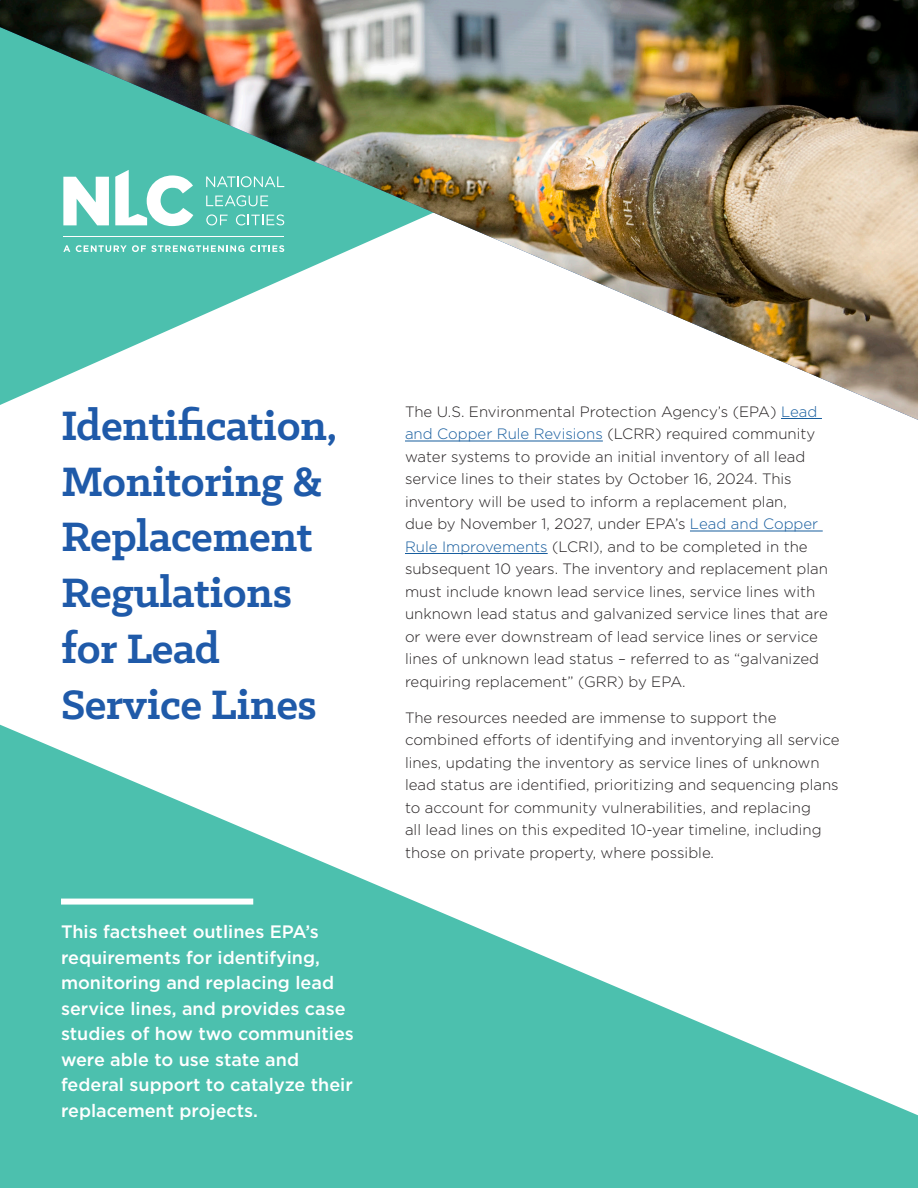
<style>
.page{position:relative;width:918px;height:1188px;background:#fff}
.page>*{position:absolute;margin:0;border:0;box-sizing:border-box;transform-origin:0 0}
.hed_1{font:700 46.5px/55.8px "Klinic Slab";letter-spacing:-.01em;color:#1f5aa9}
.Inline___Offline_Callout{font:500 18px/25.5px "Gotham";color:#fff}
.Body{font:300 15px/22.5px "Gotham";color:#231f20}
.s1{color:#175d9e}
</style>
<div class="page">
<img style="left:0;top:0;width:918px;height:420px">
<hr style="left:63px;top:236px;width:221px;height:1px;background:#fff">
<svg style="left:63px;top:245px;width:7px;height:7px"></svg>
<svg style="left:76px;top:245px;width:168px;height:7px"></svg>
<svg style="left:250px;top:245px;width:34px;height:7px"></svg>
<svg style="left:63px;top:177px;width:46px;height:48px"></svg>
<svg style="left:115px;top:170px;width:78px;height:56px"></svg>
<svg style="left:206px;top:176px;width:78px;height:11px"></svg>
<svg style="left:206px;top:195px;width:62px;height:11px"></svg>
<svg style="left:206px;top:214px;width:22px;height:11px"></svg>
<svg style="left:236px;top:214px;width:48px;height:11px"></svg>
<hr style="left:781px;top:418px;width:41px;height:1px;background:#175d9e">
<hr style="left:405px;top:441px;width:198px;height:1px;background:#175d9e">
<hr style="left:690px;top:531px;width:133px;height:1px;background:#175d9e">
<hr style="left:405px;top:553px;width:143px;height:1px;background:#175d9e">
<svg style="left:0;top:725px;width:918px;height:463px;fill:#4cc0ae"></svg>
<div style="left:61px;top:899px;width:192px;height:6px;background:#fff"></div>
<p class="hed_1" style="left:61px;top:396px;width:277px">Identification,<br>Monitoring &amp;<br>Replacement<br>Regulations for Lead<br>Service Lines</p>
<p class="Inline___Offline_Callout" style="left:61px;top:919px;width:294px">This factsheet outlines EPA’s requirements for identifying, monitoring and replacing lead service lines, and provides case studies of how two communities were able to use state and federal support to catalyze their replacement projects.</p>
<p class="Body" style="left:405px;top:400px;width:425px">The U.S. Environmental Protection Agency’s (EPA) <span class="s1">Lead and Copper Rule Revisions</span> (LCRR) required community water systems to provide an initial inventory of all lead service lines to their states by October 16, 2024. This inventory will be used to inform a replacement plan,<br>due by November 1, 2027, under EPA’s <span class="s1">Lead and Copper Rule Improvements</span> (LCRI), and to be completed in the subsequent 10 years. The inventory and replacement plan must include known lead service lines, service lines with unknown lead status and galvanized service lines that are or were ever downstream of lead service lines or service lines of unknown lead status – referred to as “galvanized requiring replacement” (GRR) by EPA.</p>
<p class="Body" style="left:405px;top:706px;width:436px">The resources needed are immense to support the combined efforts of identifying and inventorying all service lines, updating the inventory as service lines of unknown lead status are identified, prioritizing and sequencing plans to account for community vulnerabilities, and replacing<br>all lead lines on this expedited 10-year timeline, including those on private property, where possible.</p>
</div>
